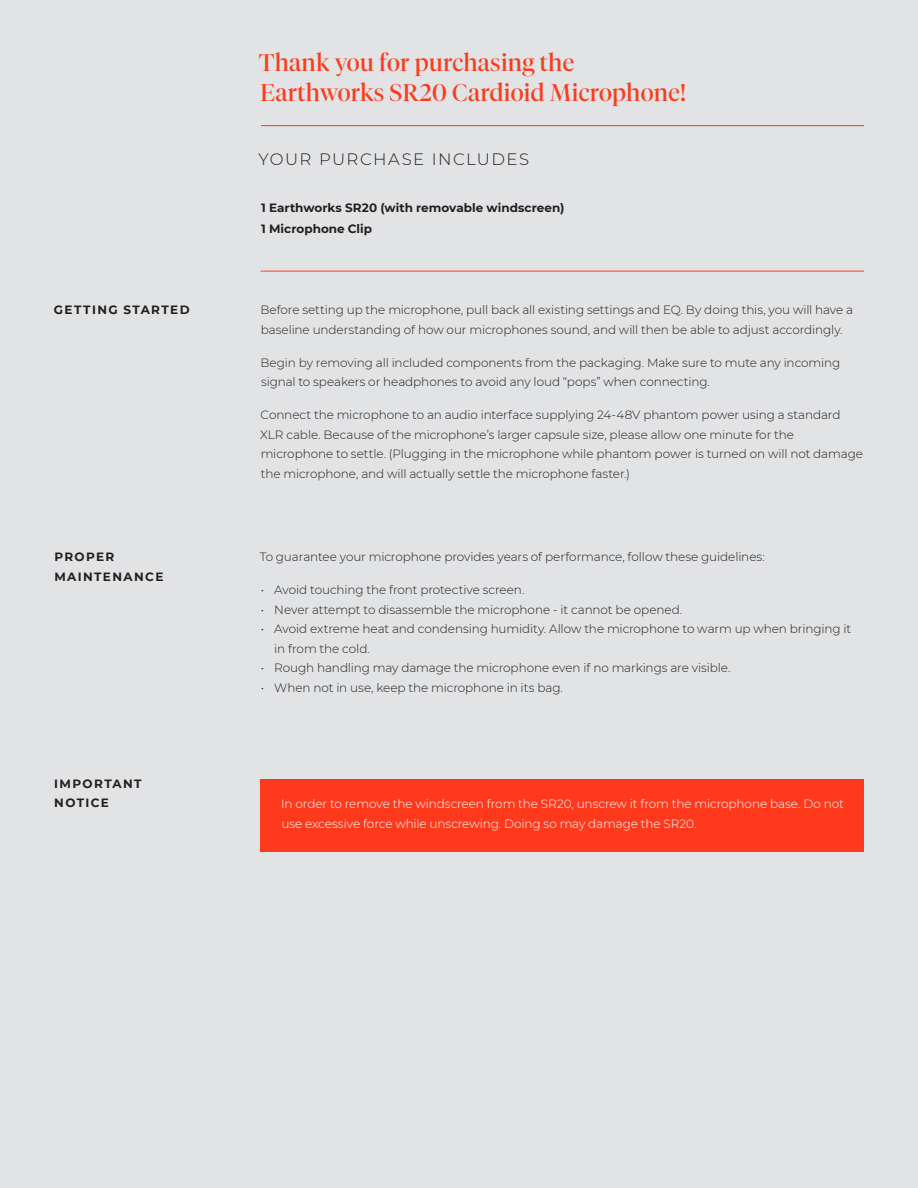
<style>
.page{position:relative;width:918px;height:1188px;background:#e2e3e4}
.page>*{position:absolute;margin:0;border:0;box-sizing:border-box;transform-origin:0 0}
.Ad__Headline__16_20{font:24px "Tiempos Fine";letter-spacing:.01em;color:#ff3a1c}
.Datasheet__Title_2{font:300 16.5px "Montserrat";letter-spacing:.085em;color:#231f20}
.Body___8_13{font:300 12px/19.5px "Montserrat";letter-spacing:-.005em;color:#231f20}
.Body___8_13-2{font:300 12px/19.5px "Montserrat";letter-spacing:-.005em;color:#fff}
.Body__Heading__9_14{font:700 12px "Montserrat";color:#231f20}
.Heading_2__11_15{font:700 12px/19.5px "Montserrat";letter-spacing:.115em;color:#231f20}
</style>
<div class="page">
<hr style="left:261px;top:125px;width:603px;height:1px;background:#ff3a1c">
<hr style="left:261px;top:271px;width:603px;height:1px;background:#ff3a1c">
<div style="left:261px;top:779px;width:603px;height:73px;background:#ff3a1c"></div>
<p class="Heading_2__11_15" style="left:54px;top:300px;width:137px">GETTING STARTED</p>
<p class="Heading_2__11_15" style="left:54px;top:547px;width:111px">PROPER<br>MAINTENANCE</p>
<p class="Heading_2__11_15" style="left:54px;top:773px;width:89px">IMPORTANT<br>NOTICE</p>
<p class="Ad__Headline__16_20" style="left:259px;top:48px;width:317px">Thank you for purchasing the</p>
<p class="Ad__Headline__16_20" style="left:260px;top:78px;width:427px">Earthworks SR20 Cardioid Microphone!</p>
<p class="Datasheet__Title_2" style="left:259px;top:148px;width:272px">YOUR PURCHASE INCLUDES</p>
<p class="Body__Heading__9_14" style="left:261px;top:199px;width:305px">1 Earthworks SR20 (with removable windscreen)</p>
<p class="Body__Heading__9_14" style="left:261px;top:220px;width:112px">1 Microphone Clip</p>
<p class="Body___8_13" style="left:261px;top:300px;width:594px">Before setting up the microphone, pull back all existing settings and EQ. By doing this, you will have a baseline understanding of how our microphones sound, and will then be able to adjust accordingly.</p>
<p class="Body___8_13" style="left:261px;top:352px;width:581px">Begin by removing all included components from the packaging. Make sure to mute any incoming signal to speakers or headphones to avoid any loud “pops” when connecting.</p>
<p class="Body___8_13" style="left:260px;top:405px;width:604px">Connect the microphone to an audio interface supplying 24-48V phantom power using a standard XLR cable. Because of the microphone’s larger capsule size, please allow one minute for the microphone to settle. (Plugging in the microphone while phantom power is turned on will not damage the microphone, and will actually settle the microphone faster.)</p>
<p class="Body___8_13" style="left:260px;top:547px;width:506px">To guarantee your microphone provides years of performance, follow these guidelines:</p>
<p class="Body___8_13" style="left:261px;top:580px;width:265px">• Avoid touching the front protective screen.</p>
<p class="Body___8_13" style="left:261px;top:599px;width:423px">• Never attempt to disassemble the microphone - it cannot be opened.</p>
<p class="Body___8_13" style="left:274px;top:619px;width:578px;text-indent:-14px">• Avoid extreme heat and condensing humidity. Allow the microphone to warm up when bringing it in from the cold.</p>
<p class="Body___8_13" style="left:261px;top:658px;width:471px">• Rough handling may damage the microphone even if no markings are visible.</p>
<p class="Body___8_13" style="left:261px;top:677px;width:304px">• When not in use, keep the microphone in its bag.</p>
<p class="Body___8_13-2" style="left:281px;top:794px;width:564px">In order to remove the windscreen from the SR20, unscrew it from the microphone base. Do not use excessive force while unscrewing. Doing so may damage the SR20.</p>
</div>
